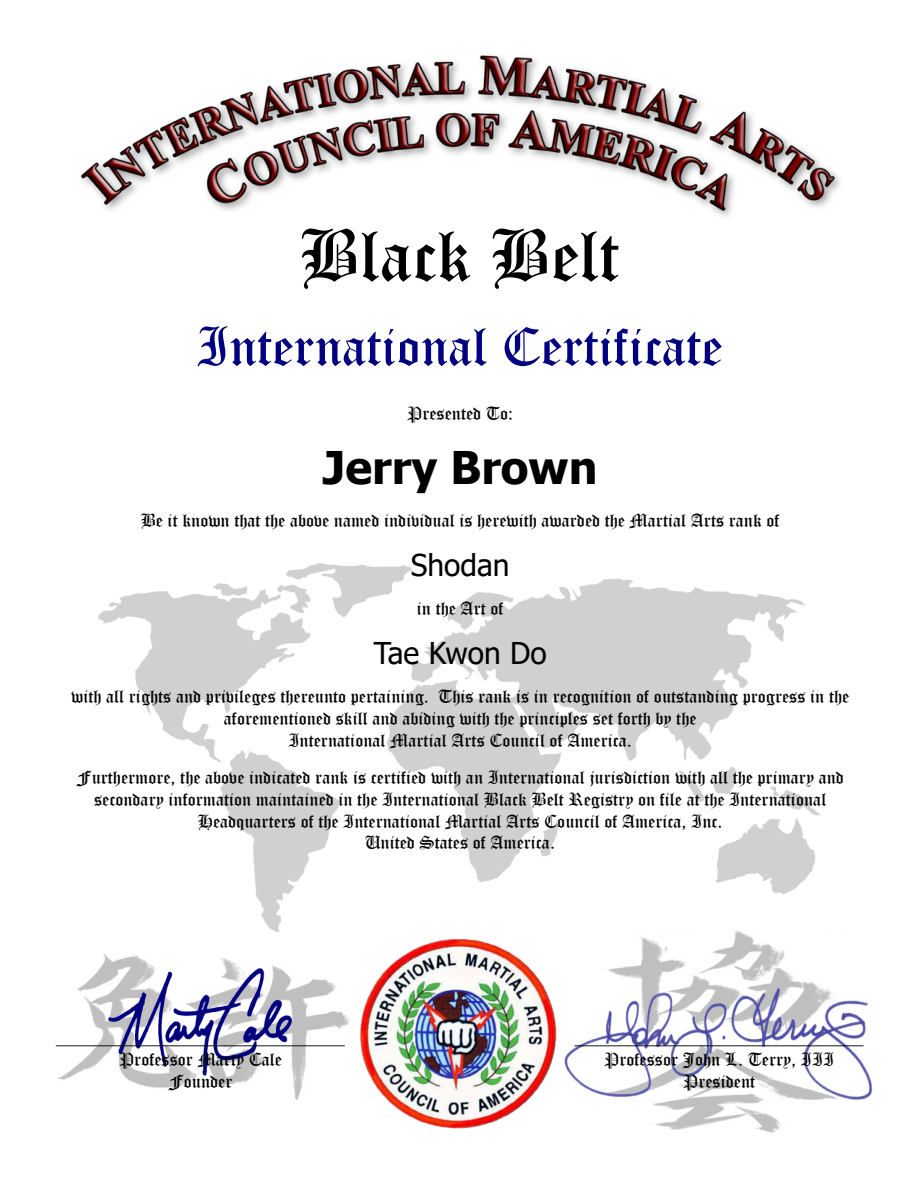
<style>
.page{position:relative;width:918px;height:1188px;background:#fff}
.page>*{position:absolute;margin:0;border:0;box-sizing:border-box;transform-origin:0 0}
.t1{font:72px "Old English Text";color:#000}
.t2{font:54px "Old English Text";color:#000080}
.t3{font:700 45px "Tahoma";color:#000}
.t4{font:30px "Tahoma";color:#000}
.t5{font:18px/21.9px "Old English Text";color:#000;text-align:center}
</style>
<div class="page">
<img style="left:607px;top:931px;width:210px;height:202px">
<img style="left:99px;top:563px;width:720px;height:368px">
<img style="left:59px;top:953px;width:291px;height:147px">
<img style="left:360px;top:938px;width:197px;height:191px">
<img style="left:67px;top:965px;width:242px;height:119px">
<img style="left:564px;top:986px;width:309px;height:115px">
<img style="left:81px;top:55px;width:759px;height:155px">
<img style="left:159px;top:91px;width:631px;height:126px">
<h1 class="t1" style="left:299px;top:231px;width:322px">Black Belt</h1>
<h2 class="t2" style="left:196px;top:328px;width:528px">International Certificate</h2>
<p class="t5" style="left:407px;top:404px;width:108px">Presented To:</p>
<h3 class="t3" style="left:323px;top:450px;width:276px">Jerry Brown</h3>
<p class="t5" style="left:141px;top:511px;width:640px">Be it known that the above named individual is herewith awarded the Martial Arts rank of</p>
<h3 class="t4" style="left:411px;top:553px;width:100px">Shodan</h3>
<p class="t5" style="left:417px;top:599px;width:88px">in the Art of</p>
<h3 class="t4" style="left:374px;top:641px;width:175px">Tae Kwon Do</h3>
<p class="t5" style="left:71px;top:687px;width:780px">with all rights and privileges thereunto pertaining. This rank is in recognition of outstanding progress in the aforementioned skill and abiding with the principles set forth by the<br>International Martial Arts Council of America.</p>
<p class="t5" style="left:76px;top:768px;width:769px">Furthermore, the above indicated rank is certified with an International jurisdiction with all the primary and secondary information maintained in the International Black Belt Registry on file at the International Headquarters of the International Martial Arts Council of America, Inc.<br>United States of America.</p>
<p class="t5" style="left:56px;top:1028px;width:290px">________________________________<br>Professor Marty Cale<br>Founder</p>
<p class="t5" style="left:575px;top:1028px;width:290px">________________________________<br>Professor John L. Terry, III<br>President</p>
</div>
